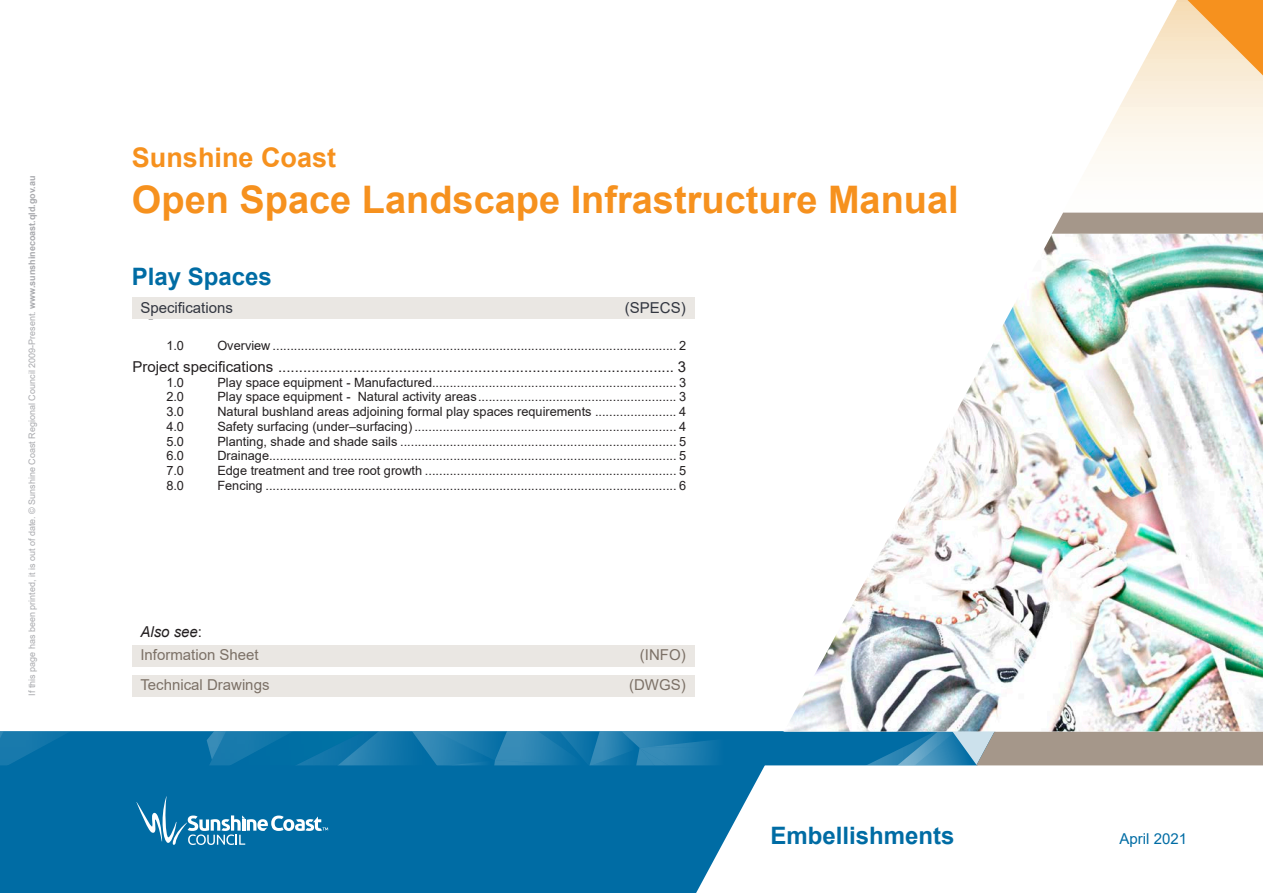
<style>
.page{position:relative;width:1263px;height:893px;background:#fff}
.page>*{position:absolute;margin:0;border:0;box-sizing:border-box;transform-origin:0 0}
.t1{font:700 37.95px "Arial";color:#f6911e}
.t2{font:700 27px "Arial";color:#f6911e}
.LIM_title_Ocean_Blue{font:700 24px "Arial";color:#006ca4}
.t3{font:18px "Minion Pro";color:#231f20}
.t4{font:15px "Arial";color:#231f20}
.LIM_Heading_04{font:15px "Arial";color:#7c7167}
.LIM_Heading_04-2{font:15px "Arial";color:#323640}
.t5{font:15px "Arial";color:#006ca4}
.LIM_TOC_Level_1{font:italic 15px "Arial";color:#231f20}
.t6{font:12.75px "Arial";color:#231f20}
.t7{font:9px "Arial";color:#a8a9ad}
.s1{font-weight:700}
.s2{font-style:normal}
</style>
<div class="page">
<svg style="left:685px;top:21px;width:578px;height:745px"></svg>
<svg style="left:0;top:765px;width:783px;height:128px;background:#1276aa"></svg>
<svg style="left:1166px;top:0;width:97px;height:98px;background:#f7ce9a"></svg>
<svg style="left:0;top:731px;width:1263px;height:34px;background:#3680a4"></svg>
<svg style="left:1052px;top:213px;width:211px;height:21px;background:#a89b8e"></svg>
<svg style="left:136px;top:796px;width:192px;height:49px;background:#2983b2"></svg>
<img style="left:784px;top:234px;width:479px;height:497px">
<div style="left:132px;top:298px;width:562px;height:21px;background:#eae7e3"></div>
<div style="left:132px;top:645px;width:562px;height:21px;background:#eae7e3"></div>
<div style="left:132px;top:675px;width:562px;height:21px;background:#eae7e3"></div>
<p class="t7" style="left:26px;top:696px;width:521px;rotate:-90deg">If this page has been printed, it is out of date. © Sunshine Coast Regional Council 2009-Present. <span class="s1">www.sunshinecoast.qld.gov.au</span></p>
<h2 class="t2" style="left:132px;top:139px;width:206px">Sunshine Coast</h2>
<h1 class="t1" style="left:132px;top:173px;width:828px">Open Space Landscape Infrastructure Manual</h1>
<p class="LIM_title_Ocean_Blue" style="left:132px;top:260px;width:142px">Play Spaces</p>
<p class="LIM_Heading_04-2" style="left:140px;top:297px;width:94px">Specifications</p>
<p class="LIM_Heading_04-2" style="left:625px;top:297px;width:62px">(SPECS)</p>
<p class="t3" style="left:140px;top:297px;width:100px">Specifications</p>
<p class="t6" style="left:166px;top:336px;width:19px">1.0</p>
<p class="t6" style="left:217px;top:336px;width:470px">Overview .................................................................................................................. 2</p>
<p class="t4" style="left:132px;top:356px;width:555px">Project specifications ............................................................................................... 3</p>
<p class="t6" style="left:166px;top:373px;width:19px">1.0</p>
<p class="t6" style="left:217px;top:373px;width:470px">Play space equipment - Manufactured..................................................................... 3</p>
<p class="t6" style="left:166px;top:388px;width:19px">2.0</p>
<p class="t6" style="left:217px;top:388px;width:470px">Play space equipment - Natural activity areas........................................................ 3</p>
<p class="t6" style="left:166px;top:403px;width:19px">3.0</p>
<p class="t6" style="left:217px;top:403px;width:470px">Natural bushland areas adjoining formal play spaces requirements ....................... 4</p>
<p class="t6" style="left:166px;top:418px;width:19px">4.0</p>
<p class="t6" style="left:217px;top:418px;width:470px">Safety surfacing (under–surfacing) .......................................................................... 4</p>
<p class="t6" style="left:166px;top:432px;width:19px">5.0</p>
<p class="t6" style="left:217px;top:432px;width:470px">Planting, shade and shade sails .............................................................................. 5</p>
<p class="t6" style="left:166px;top:447px;width:19px">6.0</p>
<p class="t6" style="left:217px;top:447px;width:470px">Drainage................................................................................................................... 5</p>
<p class="t6" style="left:166px;top:462px;width:19px">7.0</p>
<p class="t6" style="left:217px;top:462px;width:470px">Edge treatment and tree root growth ....................................................................... 5</p>
<p class="t6" style="left:166px;top:477px;width:19px">8.0</p>
<p class="t6" style="left:217px;top:477px;width:470px">Fencing .................................................................................................................... 6</p>
<p class="LIM_TOC_Level_1" style="left:140px;top:622px;width:63px">Also see<span class="s2">:</span></p>
<p class="LIM_Heading_04" style="left:140px;top:645px;width:120px">Information Sheet</p>
<p class="LIM_Heading_04" style="left:640px;top:645px;width:47px">(INFO)</p>
<p class="LIM_Heading_04" style="left:140px;top:675px;width:131px">Technical Drawings</p>
<p class="LIM_Heading_04" style="left:629px;top:675px;width:58px">(DWGS)</p>
<h3 class="LIM_title_Ocean_Blue" style="left:770px;top:819px;width:186px">Embellishments</h3>
<p class="t5" style="left:1119px;top:829px;width:69px">April 2021</p>
</div>
